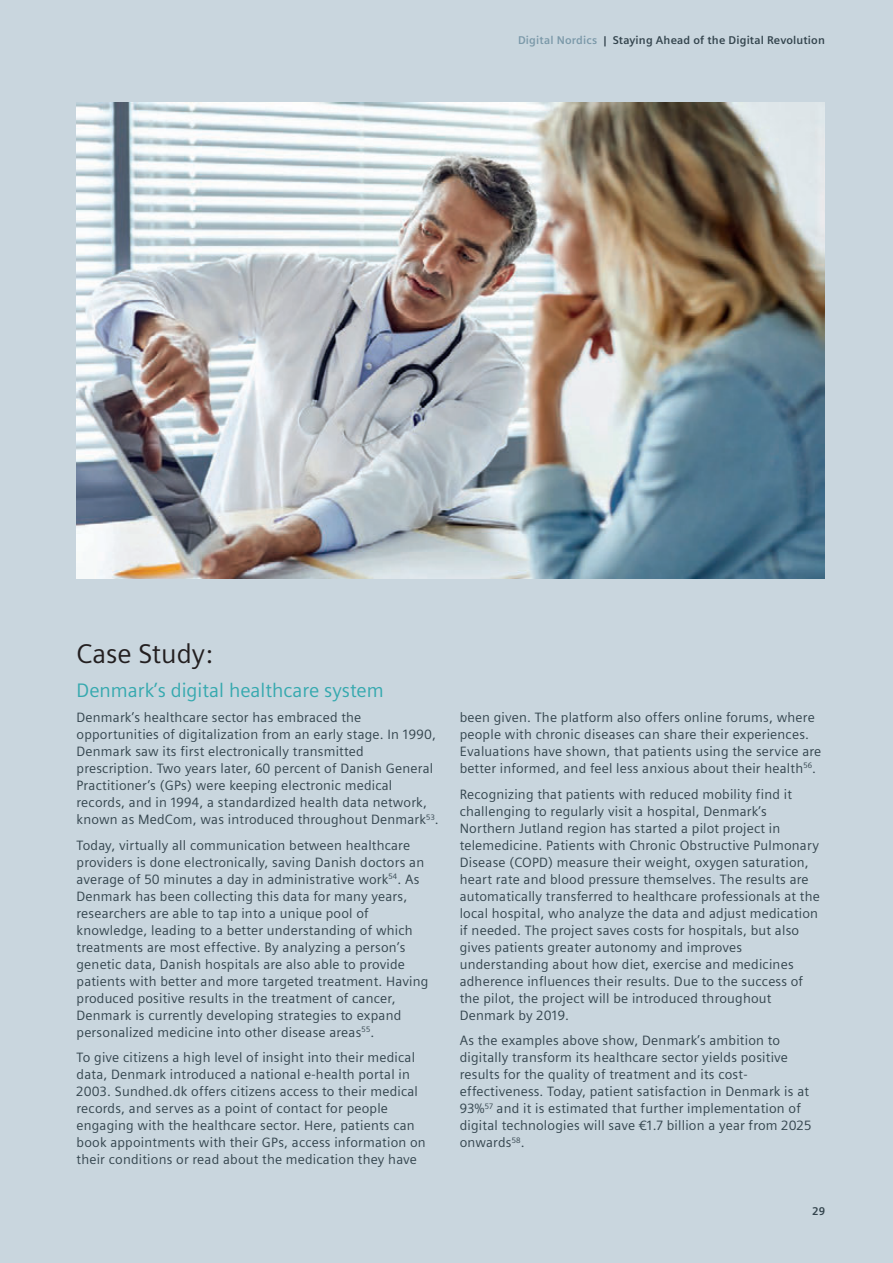
<style>
.page{position:relative;width:893px;height:1263px;background:#c9d6de}
.page>*{position:absolute;margin:0;border:0;box-sizing:border-box;transform-origin:0 0}
.t1{font:27px "Siemens Sans";color:#231f20}
.t2{font:19.5px "Siemens Sans";color:#36a9af}
.t3{font:13.5px/17px "Siemens Sans";letter-spacing:.015em;color:#33444d}
.t4{font:700 11.25px "Siemens Sans";letter-spacing:.015em;color:#33444d}
.s1{color:#7b99a9}
</style>
<div class="page">
<img style="left:77px;top:102px;width:748px;height:476px">
<p class="t4" style="left:518px;top:34px;width:308px"><span class="s1">Digital Nordics</span> | Staying Ahead of the Digital Revolution</p>
<h1 class="t1" style="left:77px;top:638px;width:138px">Case Study:</h1>
<h2 class="t2" style="left:77px;top:679px;width:309px">Denmark’s digital healthcare system</h2>
<p class="t3" style="left:77px;top:709px;width:364px">Denmark’s healthcare sector has embraced the opportunities of digitalization from an early stage. In 1990, Denmark saw its first electronically transmitted prescription. Two years later, 60 percent of Danish General Practitioner’s (GPs) were keeping electronic medical records, and in 1994, a standardized health data network, known as MedCom, was introduced throughout Denmark<sup>53</sup>.</p>
<p class="t3" style="left:77px;top:836px;width:353px">Today, virtually all communication between healthcare providers is done electronically, saving Danish doctors an average of 50 minutes a day in administrative work<sup>54</sup>. As Denmark has been collecting this data for many years, researchers are able to tap into a unique pool of knowledge, leading to a better understanding of which treatments are most effective. By analyzing a person’s genetic data, Danish hospitals are also able to provide patients with better and more targeted treatment. Having produced positive results in the treatment of cancer, Denmark is currently developing strategies to expand personalized medicine into other disease areas<sup>55</sup>.</p>
<p class="t3" style="left:77px;top:1049px;width:351px">To give citizens a high level of insight into their medical data, Denmark introduced a national e-health portal in 2003. Sundhed.dk offers citizens access to their medical records, and serves as a point of contact for people engaging with the healthcare sector. Here, patients can book appointments with their GPs, access information on their conditions or read about the medication they have</p>
<p class="t3" style="left:460px;top:709px;width:363px">been given. The platform also offers online forums, where people with chronic diseases can share their experiences.<br>Evaluations have shown, that patients using the service are better informed, and feel less anxious about their health<sup>56</sup>.</p>
<p class="t3" style="left:460px;top:785px;width:362px">Recognizing that patients with reduced mobility find it challenging to regularly visit a hospital, Denmark’s Northern Jutland region has started a pilot project in telemedicine. Patients with Chronic Obstructive Pulmonary Disease (COPD) measure their weight, oxygen saturation, heart rate and blood pressure themselves. The results are automatically transferred to healthcare professionals at the local hospital, who analyze the data and adjust medication if needed. The project saves costs for hospitals, but also gives patients greater autonomy and improves understanding about how diet, exercise and medicines adherence influences their results. Due to the success of the pilot, the project will be introduced throughout Denmark by 2019.</p>
<p class="t3" style="left:460px;top:1032px;width:353px">As the examples above show, Denmark’s ambition to digitally transform its healthcare sector yields positive results for the quality of treatment and its cost&shy;effectiveness. Today, patient satisfaction in Denmark is at 93%<sup>57</sup> and it is estimated that further implementation of digital technologies will save €1.7 billion a year from 2025 onwards<sup>58</sup>.</p>
<p class="t4" style="left:812px;top:1205px;width:15px">29</p>
</div>
